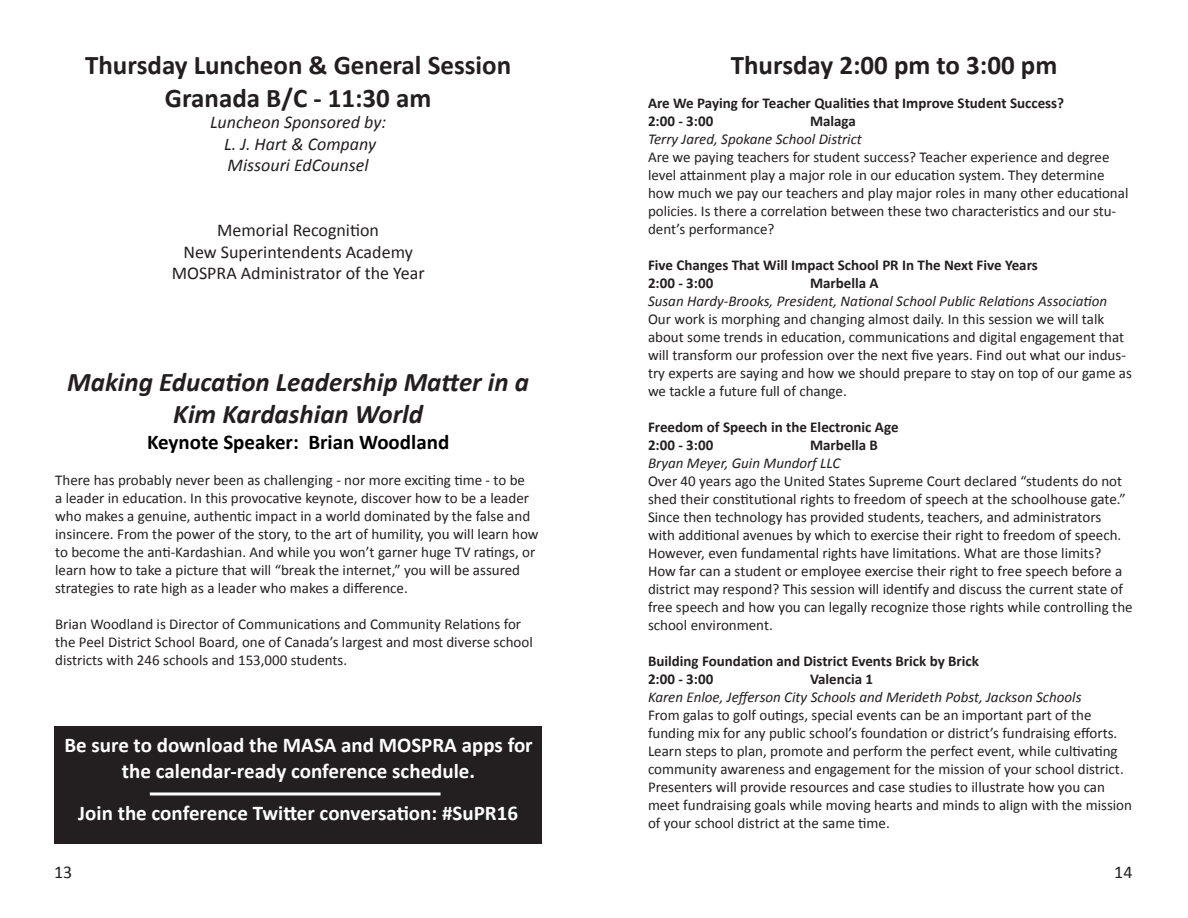
<style>
.page{position:relative;width:1188px;height:918px;background:#fff}
.page>*{position:absolute;margin:0;border:0;box-sizing:border-box;transform-origin:0 0}
.t1{font:700 27px "Calibri";color:#231f20}
.Body_text{font:italic 700 27px/32.4px "Calibri";color:#231f20;text-align:center}
.t2{font:700 21px/25.2px "Calibri";color:#fff;text-align:center}
.t3{font:700 21px "Calibri";color:#000}
.t4{font:18px "Calibri";color:#231f20}
.t5{font:italic 18px "Calibri";color:#231f20}
.Body_text-2{font:15px/18px "Calibri";color:#231f20}
.t6{font:700 15px "Calibri";color:#231f20}
.t7{font:italic 15px "Calibri";color:#231f20}
</style>
<div class="page">
<div style="left:54px;top:727px;width:488px;height:117px;background:#231f20"></div>
<hr style="left:150px;top:792px;width:291px;height:3px;background:#fff">
<p class="t1" style="left:85px;top:48px;width:428px">Thursday Luncheon &amp; General Session</p>
<p class="t1" style="left:165px;top:80px;width:268px">Granada B/C - 11:30 am</p>
<p class="t5" style="left:210px;top:110px;width:178px">Luncheon Sponsored by:</p>
<p class="t5" style="left:224px;top:132px;width:153px">L. J. Hart &amp; Company</p>
<p class="t5" style="left:228px;top:153px;width:142px">Missouri EdCounsel</p>
<p class="t4" style="left:217px;top:219px;width:163px">Memorial Recognition</p>
<p class="t4" style="left:183px;top:240px;width:231px">New Superintendents Academy</p>
<p class="t4" style="left:172px;top:262px;width:254px">MOSPRA Administrator of the Year</p>
<p class="Body_text" style="left:67px;top:366px;width:463px">Making Education Leadership Matter in a<br>Kim Kardashian World</p>
<p class="t3" style="left:147px;top:428px;width:304px">Keynote Speaker: Brian Woodland</p>
<p class="Body_text-2" style="left:55px;top:471px;width:485px">There has probably never been as challenging - nor more exciting time - to be<br>a leader in education. In this provocative keynote, discover how to be a leader who makes a genuine, authentic impact in a world dominated by the false and insincere. From the power of the story, to the art of humility, you will learn how to become the anti-Kardashian. And while you won’t garner huge TV ratings, or learn how to take a picture that will “break the internet,” you will be assured strategies to rate high as a leader who makes a difference.</p>
<p class="Body_text-2" style="left:55px;top:615px;width:479px">Brian Woodland is Director of Communications and Community Relations for the Peel District School Board, one of Canada’s largest and most diverse school districts with 246 schools and 153,000 students.</p>
<p class="t2" style="left:64px;top:733px;width:470px">Be sure to download the MASA and MOSPRA apps for the calendar-ready conference schedule.</p>
<p class="t2" style="left:78px;top:800px;width:441px">Join the conference Twitter conversation: #SuPR16</p>
<p class="t4" style="left:54px;top:860px;width:20px">13</p>
<p class="t1" style="left:731px;top:48px;width:328px">Thursday 2:00 pm to 3:00 pm</p>
<p class="t6" style="left:648px;top:94px;width:418px">Are We Paying for Teacher Qualities that Improve Student Success?</p>
<p class="t6" style="left:648px;top:112px;width:67px">2:00 - 3:00</p>
<p class="t6" style="left:810px;top:112px;width:47px">Malaga</p>
<p class="t7" style="left:648px;top:129px;width:215px">Terry Jared, Spokane School District</p>
<p class="Body_text-2" style="left:648px;top:149px;width:482px">Are we paying teachers for student success? Teacher experience and degree level attainment play a major role in our education system. They determine how much we pay our teachers and play major roles in many other educational policies. Is there a correlation between these two characteristics and our stu&shy;dent’s performance?</p>
<p class="t6" style="left:648px;top:256px;width:391px">Five Changes That Will Impact School PR In The Next Five Years</p>
<p class="t6" style="left:648px;top:274px;width:67px">2:00 - 3:00</p>
<p class="t6" style="left:810px;top:274px;width:70px">Marbella A</p>
<p class="t7" style="left:648px;top:291px;width:461px">Susan Hardy-Brooks, President, National School Public Relations Association</p>
<p class="Body_text-2" style="left:648px;top:311px;width:485px">Our work is morphing and changing almost daily. In this session we will talk about some trends in education, communications and digital engagement that will transform our profession over the next five years. Find out what our indus&shy;try experts are saying and how we should prepare to stay on top of our game as we tackle a future full of change.</p>
<p class="t6" style="left:648px;top:418px;width:252px">Freedom of Speech in the Electronic Age</p>
<p class="t6" style="left:648px;top:436px;width:67px">2:00 - 3:00</p>
<p class="t6" style="left:810px;top:436px;width:70px">Marbella B</p>
<p class="t7" style="left:648px;top:453px;width:194px">Bryan Meyer, Guin Mundorf LLC</p>
<p class="Body_text-2" style="left:648px;top:473px;width:486px">Over 40 years ago the United States Supreme Court declared “students do not shed their constitutional rights to freedom of speech at the schoolhouse gate.” Since then technology has provided students, teachers, and administrators<br>with additional avenues by which to exercise their right to freedom of speech.<br>However, even fundamental rights have limitations. What are those limits?<br>How far can a student or employee exercise their right to free speech before a district may respond? This session will identify and discuss the current state of free speech and how you can legally recognize those rights while controlling the school environment.</p>
<p class="t6" style="left:648px;top:652px;width:333px">Building Foundation and District Events Brick by Brick</p>
<p class="t6" style="left:648px;top:670px;width:67px">2:00 - 3:00</p>
<p class="t6" style="left:810px;top:670px;width:65px">Valencia 1</p>
<p class="t7" style="left:648px;top:687px;width:435px">Karen Enloe, Jefferson City Schools and Merideth Pobst, Jackson Schools</p>
<p class="Body_text-2" style="left:648px;top:707px;width:486px">From galas to golf outings, special events can be an important part of the funding mix for any public school’s foundation or district’s fundraising efforts.<br>Learn steps to plan, promote and perform the perfect event, while cultivating community awareness and engagement for the mission of your school district.<br>Presenters will provide resources and case studies to illustrate how you can meet fundraising goals while moving hearts and minds to align with the mission of your school district at the same time.</p>
<p class="t4" style="left:1114px;top:860px;width:20px">14</p>
</div>
